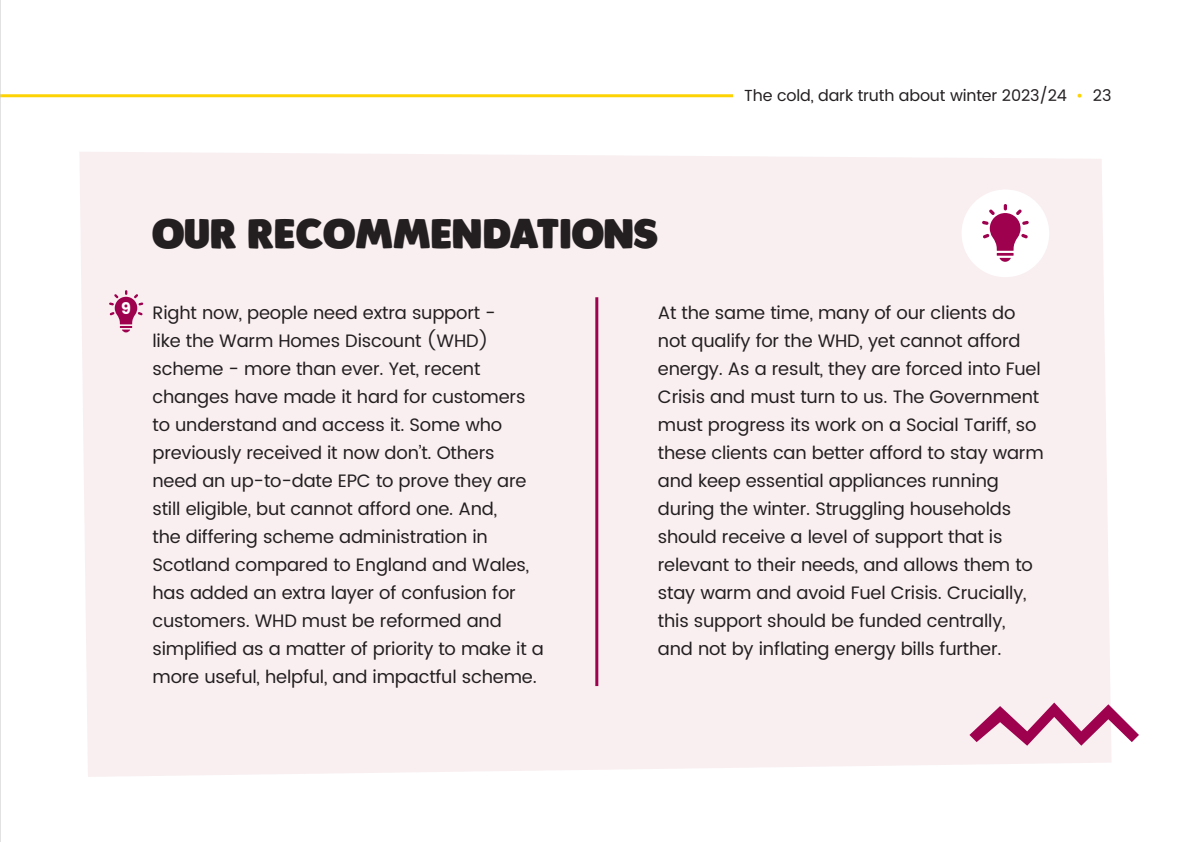
<style>
.page{position:relative;width:1191px;height:842px;background:#fff}
.page>*{position:absolute;margin:0;border:0;box-sizing:border-box;transform-origin:0 0}
.t1{font:40px "Plumpfull";color:#231f20}
.t2{font:18px/28px "Poppins";letter-spacing:-.01em;color:#231f20}
.t3{font:16px "Poppins";letter-spacing:-.01em;color:#231f20}
.t4{font:700 16px "Poppins";color:#fff}
.s1{color:#fed304}
</style>
<div class="page">
<hr style="left:0;top:94px;width:733px;height:3px;background:#fed304">
<div style="left:80px;top:152px;width:1031px;height:625px;background:#f9eff1"></div>
<div style="left:961px;top:190px;width:88px;height:87px;background:#fff;border-radius:50%"></div>
<svg style="left:982px;top:204px;width:46px;height:58px"></svg>
<hr style="left:595px;top:297px;width:3px;height:389px;background:#9e014e">
<svg style="left:969px;top:702px;width:170px;height:44px"></svg>
<hr style="left:0;top:0;width:1px;height:842px;background:#c6c6c7">
<svg style="left:109px;top:290px;width:34px;height:42px"></svg>
<p class="t3" style="left:744px;top:84px;width:369px">The cold, dark truth about winter 2023/24 <span class="s1">•</span> 23</p>
<p class="t4" style="left:121px;top:299px;width:11px">9</p>
<p class="t1" style="left:152px;top:207px;width:507px">OUR RECOMMENDATIONS</p>
<p class="t2" style="left:152px;top:299px;width:393px">Right now, people need extra support -<br>like the Warm Homes Discount (WHD) scheme - more than ever. Yet, recent changes have made it hard for customers to understand and access it. Some who previously received it now don’t. Others need an up-to-date EPC to prove they are still eligible, but cannot afford one. And,<br>the differing scheme administration in Scotland compared to England and Wales, has added an extra layer of confusion for customers. WHD must be reformed and simplified as a matter of priority to make it a more useful, helpful, and impactful scheme.</p>
<p class="t2" style="left:658px;top:299px;width:387px">At the same time, many of our clients do not qualify for the WHD, yet cannot afford energy. As a result, they are forced into Fuel Crisis and must turn to us. The Government must progress its work on a Social Tariff, so these clients can better afford to stay warm and keep essential appliances running during the winter. Struggling households should receive a level of support that is relevant to their needs, and allows them to stay warm and avoid Fuel Crisis. Crucially, this support should be funded centrally, and not by inflating energy bills further.</p>
</div>
